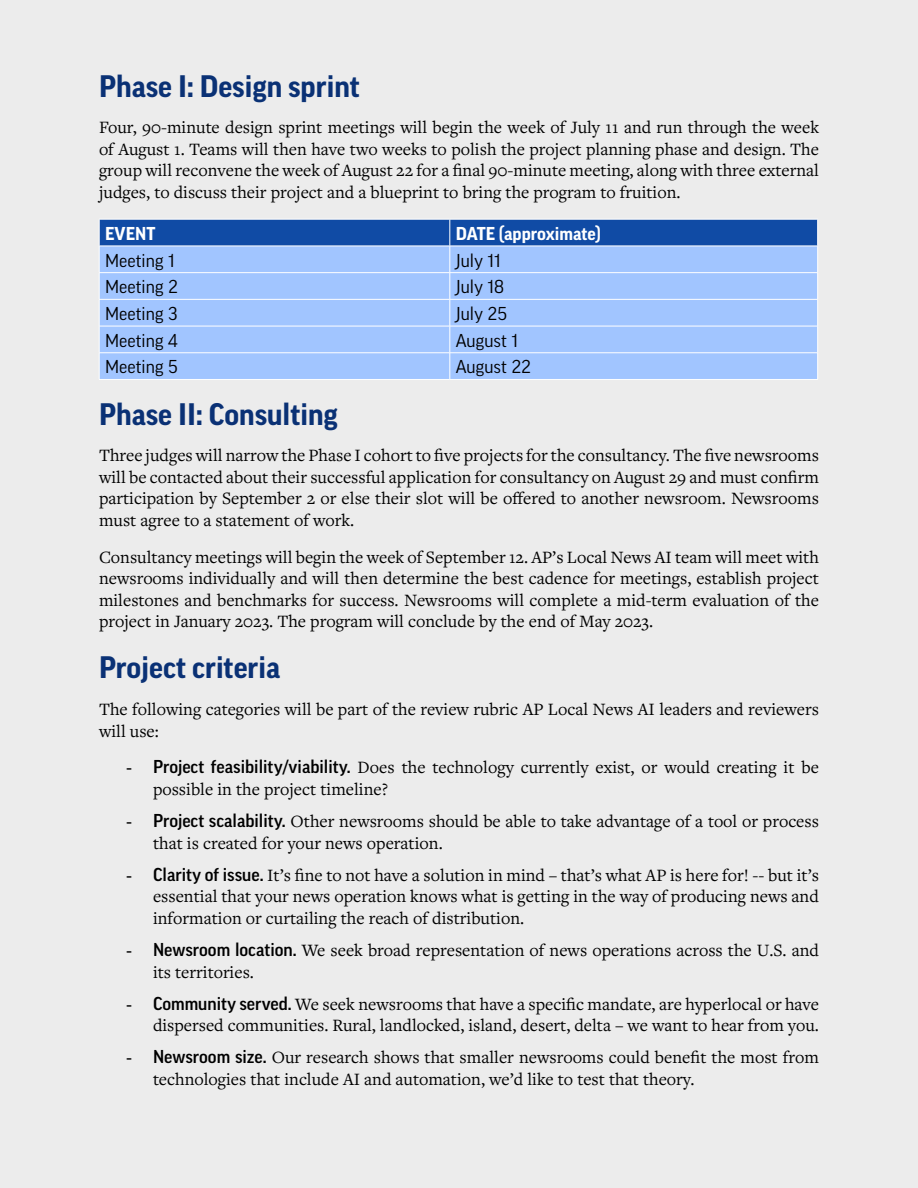
<style>
.page{position:relative;width:918px;height:1188px;background:#ececec}
.page>*{position:absolute;margin:0;border:0;box-sizing:border-box;transform-origin:0 0}
.Heading_1{font:700 30px "Good OT";color:#0a3175}
.t1{font:18px/21.6px "Freight Text Pro";color:#000}
.t2{font:18px "Good OT";color:#000}
.t3{font:700 18px "Good OT";color:#fff}
.s1{font-family:"Times New Roman"}
.s2{font-family:"Good OT";font-weight:500}
</style>
<div class="page">
<svg style="left:99px;top:219px;width:719px;height:160px;background:#8db3f0"></svg>
<hr style="left:99px;top:379px;width:351px;height:1px;background:#fff">
<hr style="left:450px;top:379px;width:368px;height:1px;background:#fff">
<p class="Heading_1" style="left:99px;top:69px;width:262px">Phase I: Design sprint</p>
<p class="t1" style="left:99px;top:116px;width:722px;text-align:justify">Four, 90-minute design sprint meetings will begin the week of July 11 and run through the week of August 1. Teams will then have two weeks to polish the project planning phase and design. The group will reconvene the week of August 22 for a final 90-minute meeting, along with three external judges, to discuss their project and a blueprint to bring the program to fruition.</p>
<p class="t3" style="left:105px;top:224px;width:52px">EVENT</p>
<p class="t3" style="left:456px;top:224px;width:147px">DATE (approximate)</p>
<p class="t2" style="left:105px;top:250px;width:71px">Meeting 1</p>
<p class="t2" style="left:456px;top:250px;width:47px">July 11</p>
<p class="t2" style="left:105px;top:277px;width:74px">Meeting 2</p>
<p class="t2" style="left:456px;top:277px;width:50px">July 18</p>
<p class="t2" style="left:105px;top:304px;width:74px">Meeting 3</p>
<p class="t2" style="left:456px;top:304px;width:53px">July 25</p>
<p class="t2" style="left:105px;top:330px;width:74px">Meeting 4</p>
<p class="t2" style="left:456px;top:330px;width:64px">August 1</p>
<p class="t2" style="left:105px;top:357px;width:74px">Meeting 5</p>
<p class="t2" style="left:456px;top:357px;width:77px">August 22</p>
<p class="Heading_1" style="left:99px;top:398px;width:241px">Phase II: Consulting</p>
<p class="t1" style="left:99px;top:444px;width:722px;text-align:justify">Three judges will narrow the Phase I cohort to five projects for the consultancy. The five newsrooms will be contacted about their successful application for consultancy on August 29 and must confirm participation by September 2 or else their slot will be offered to another newsroom. Newsrooms must agree to a statement of work.</p>
<p class="t1" style="left:99px;top:545px;width:722px;text-align:justify">Consultancy meetings will begin the week of September 12. AP’s Local News AI team will meet with newsrooms individually and will then determine the best cadence for meetings, establish project milestones and benchmarks for success. Newsrooms will complete a mid-term evaluation of the project in January 2023. The program will conclude by the end of May 2023.</p>
<p class="Heading_1" style="left:99px;top:651px;width:183px">Project criteria</p>
<p class="t1" style="left:99px;top:698px;width:722px">The following categories will be part of the review rubric AP Local News AI leaders and reviewers will use:</p>
<p class="t1" style="left:153px;top:756px;width:667px;text-indent:-27px"><span class="s1">-</span> <span class="s2">Project feasibility/viability.</span> Does the technology currently exist, or would creating it be possible in the project timeline?</p>
<p class="t1" style="left:153px;top:810px;width:668px;text-indent:-27px"><span class="s1">-</span> <span class="s2">Project scalability.</span> Other newsrooms should be able to take advantage of a tool or process that is created for your news operation.</p>
<p class="t1" style="left:153px;top:863px;width:668px;text-align:justify;text-indent:-27px"><span class="s1">-</span> <span class="s2">Clarity of issue.</span> It’s fine to not have a solution in mind – that’s what AP is here for! -- but it’s essential that your news operation knows what is getting in the way of producing news and information or curtailing the reach of distribution.</p>
<p class="t1" style="left:153px;top:939px;width:667px;text-indent:-27px"><span class="s1">-</span> <span class="s2">Newsroom location.</span> We seek broad representation of news operations across the U.S. and its territories.</p>
<p class="t1" style="left:126px;top:992px;width:694px;text-align:right"><span class="s1">-</span> <span class="s2">Community served.</span> We seek newsrooms that have a specific mandate, are hyperlocal or have dispersed communities. Rural, landlocked, island, desert, delta – we want to hear from you.</p>
<p class="t1" style="left:153px;top:1046px;width:667px;text-indent:-27px"><span class="s1">-</span> <span class="s2">Newsroom size.</span> Our research shows that smaller newsrooms could benefit the most from technologies that include AI and automation, we’d like to test that theory.</p>
</div>
